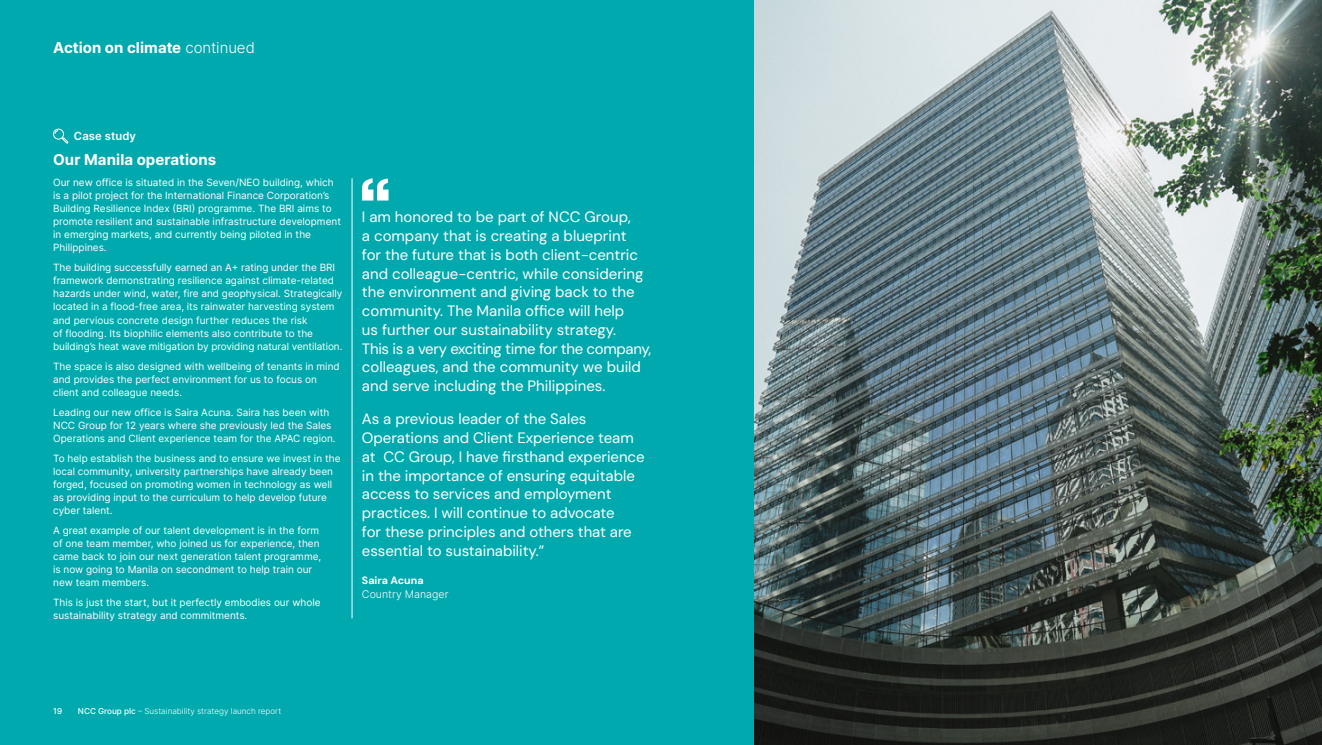
<style>
.page{position:relative;width:1322px;height:745px;background:#fff}
.page>*{position:absolute;margin:0;border:0;box-sizing:border-box;transform-origin:0 0}
.Pullout_Quote_small{font:15px/18.8px "DM Sans";letter-spacing:-.005em;color:#fff}
.Page_Title{font:700 15px "Inter";letter-spacing:.005em;color:#fff}
.Subhead_0{font:700 15px "Inter";letter-spacing:.005em;color:#fff}
.Subhead_1{font:600 11.25px "Inter";letter-spacing:.01em;color:#fff}
.Pullout_Quote_Signoff_2{font:300 10.62px "Inter";color:#fff}
.Pullout_Quote_Signoff_1{font:700 10.62px "DM Sans";color:#fff}
.Body_Text_white{font:10px/13.1px "Inter";color:#fff}
.t1{font:300 8.12px "Inter";color:#fff}
.t2{font:500 8.12px "Inter";color:#fff}
.s1{font-weight:300}
.s2{font-weight:500}
</style>
<div class="page">
<div style="left:0;top:0;width:754px;height:744px;background:#00a9ae"></div>
<div style="left:53px;top:129px;width:11px;height:10px;border:1px solid #fff;border-radius:50%"></div>
<svg style="left:54px;top:130px;width:15px;height:14px"></svg>
<img style="left:754px;top:0;width:568px;height:744px">
<svg style="left:362px;top:178px;width:26px;height:22px"></svg>
<hr style="left:352px;top:178px;width:1px;height:440px;background:#fff">
<p class="Page_Title" style="left:53px;top:37px;width:203px">Action on climate <span class="s1">continued</span></p>
<p class="Subhead_1" style="left:74px;top:127px;width:64px">Case study</p>
<p class="Subhead_0" style="left:53px;top:148px;width:165px">Our Manila operations</p>
<p class="Body_Text_white" style="left:53px;top:175px;width:289px">Our new office is situated in the Seven/NEO building, which is a pilot project for the International Finance Corporation’s Building Resilience Index (BRI) programme. The BRI aims to promote resilient and sustainable infrastructure development in emerging markets, and currently being piloted in the Philippines.</p>
<p class="Body_Text_white" style="left:53px;top:260px;width:291px">The building successfully earned an A+ rating under the BRI framework demonstrating resilience against climate-related hazards under wind, water, fire and geophysical. Strategically located in a flood-free area, its rainwater harvesting system and pervious concrete design further reduces the risk<br>of flooding. Its biophilic elements also contribute to the building’s heat wave mitigation by providing natural ventilation.</p>
<p class="Body_Text_white" style="left:53px;top:359px;width:288px">The space is also designed with wellbeing of tenants in mind and provides the perfect environment for us to focus on client and colleague needs.</p>
<p class="Body_Text_white" style="left:53px;top:405px;width:284px">Leading our new office is Saira Acuna. Saira has been with<br>NCC Group for 12 years where she previously led the Sales<br>Operations and Client experience team for the APAC region.</p>
<p class="Body_Text_white" style="left:53px;top:451px;width:289px">To help establish the business and to ensure we invest in the local community, university partnerships have already been forged, focused on promoting women in technology as well as providing input to the curriculum to help develop future cyber talent.</p>
<p class="Body_Text_white" style="left:53px;top:523px;width:270px">A great example of our talent development is in the form of one team member, who joined us for experience, then came back to join our next generation talent programme, is now going to Manila on secondment to help train our new team members.</p>
<p class="Body_Text_white" style="left:53px;top:595px;width:269px">This is just the start, but it perfectly embodies our whole sustainability strategy and commitments.</p>
<p class="Pullout_Quote_small" style="left:362px;top:207px;width:291px">I am honored to be part of NCC Group,<br>a company that is creating a blueprint<br>for the future that is both client-centric and colleague-centric, while considering the environment and giving back to the community. The Manila office will help<br>us further our sustainability strategy.<br>This is a very exciting time for the company, colleagues, and the community we build and serve including the Philippines.</p>
<p class="Pullout_Quote_small" style="left:362px;top:409px;width:284px">As a previous leader of the Sales Operations and Client Experience team at CC Group, I have firsthand experience in the importance of ensuring equitable access to services and employment practices. I will continue to advocate<br>for these principles and others that are essential to sustainability.”</p>
<p class="Pullout_Quote_Signoff_1" style="left:362px;top:572px;width:63px">Saira Acuna</p>
<p class="Pullout_Quote_Signoff_2" style="left:362px;top:586px;width:88px">Country Manager</p>
<p class="t2" style="left:53px;top:704px;width:11px">19</p>
<p class="t1" style="left:78px;top:704px;width:205px"><span class="s2">NCC Group plc</span> – Sustainability strategy launch report</p>
</div>
